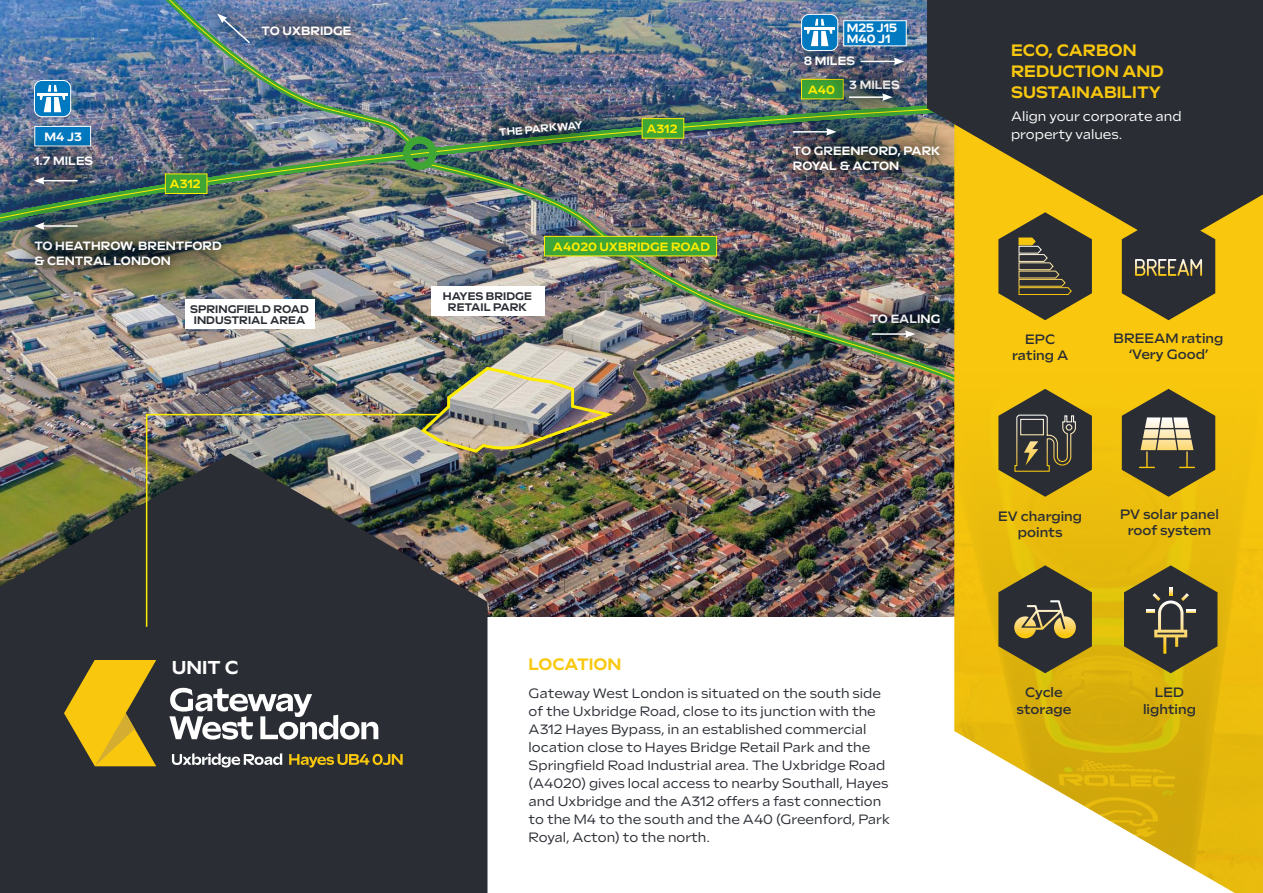
<style>
.page{position:relative;width:1263px;height:893px;background:#fff}
.page>*{position:absolute;margin:0;border:0;box-sizing:border-box;transform-origin:0 0}
.t1{font:700 18.6px "Sculpin";color:#fff}
.t2{font:700 16.5px/21px "Sculpin";color:#f9c80e}
.t3{font:13.5px/18px "Sculpin";color:#2a2d34}
.t4{font:500 13.5px/16.2px "Sculpin";color:#2a2d34;text-align:center}
.t5{font:13.5px/18px "Sculpin";color:#fff}
.t6{font:700 12px/15px "Sculpin";color:#fff}
.t7{font:700 12px "Sculpin";color:#ffed00}
.t8{font:700 10.95px "Sculpin";color:#2a2d34}
.t9{font:700 10.5px "Sculpin";color:#fff}
</style>
<div class="page">
<img style="left:0;top:0;width:954px;height:618px">
<img style="left:0;top:98px;width:927px;height:133px">
<img style="left:0;top:105px;width:927px;height:118px">
<img style="left:420px;top:158px;width:534px;height:239px">
<img style="left:426px;top:163px;width:528px;height:227px">
<img style="left:954px;top:277px;width:309px;height:616px">
<svg style="left:927px;top:0;width:336px;height:248px;background:#494430"></svg>
<svg style="left:0;top:453px;width:487px;height:440px;background:#333635"></svg>
<svg style="left:998px;top:212px;width:94px;height:108px;background:#6b5f2d"></svg>
<svg style="left:1122px;top:212px;width:93px;height:108px;background:#524c32"></svg>
<svg style="left:1122px;top:389px;width:93px;height:108px;background:#796c3a"></svg>
<svg style="left:998px;top:389px;width:94px;height:108px;background:#695d2d"></svg>
<div style="left:1020px;top:419px;width:24px;height:16px;border:1px solid #fff"></div>
<div style="left:1066px;top:424px;width:6px;height:7px;border:1px solid #fff;border-radius:50%"></div>
<svg style="left:998px;top:565px;width:94px;height:108px;background:#6c5f2e"></svg>
<div style="left:165px;top:174px;width:42px;height:20px;background:#3fa535;border:1px solid #ffed00"></div>
<div style="left:642px;top:118px;width:42px;height:21px;background:#3fa535;border:1px solid #ffed00"></div>
<div style="left:34px;top:126px;width:57px;height:20px;background:#0079c0;border:1px solid #fff"></div>
<div style="left:431px;top:286px;width:113px;height:30px;background:#fff"></div>
<div style="left:185px;top:299px;width:130px;height:30px;background:#fff"></div>
<div style="left:801px;top:79px;width:42px;height:20px;background:#3fa535;border:1px solid #ffed00"></div>
<div style="left:13px;top:133px;width:102px;height:55px;background:#000;opacity:.75"></div>
<div style="left:827px;top:57px;width:94px;height:55px;background:#000;opacity:.75"></div>
<div style="left:782px;top:33px;width:94px;height:55px;background:#000;opacity:.75"></div>
<div style="left:13px;top:218px;width:231px;height:70px;background:#000;opacity:.75"></div>
<div style="left:771px;top:123px;width:191px;height:71px;background:#000;opacity:.75"></div>
<div style="left:848px;top:291px;width:114px;height:55px;background:#000;opacity:.75"></div>
<div style="left:477px;top:99px;width:127px;height:59px;background:#000;opacity:.75"></div>
<div style="left:13px;top:155px;width:86px;height:51px;background:#000;opacity:.75"></div>
<hr style="left:42px;top:180px;width:36px;height:1px;background:#fff">
<svg style="left:34px;top:177px;width:11px;height:8px"></svg>
<div style="left:13px;top:200px;width:86px;height:52px;background:#000;opacity:.75"></div>
<hr style="left:42px;top:225px;width:36px;height:2px;background:#fff">
<svg style="left:34px;top:222px;width:11px;height:8px"></svg>
<div style="left:827px;top:71px;width:86px;height:52px;background:#000;opacity:.75"></div>
<hr style="left:849px;top:96px;width:35px;height:2px;background:#fff">
<svg style="left:882px;top:93px;width:11px;height:8px"></svg>
<div style="left:839px;top:36px;width:86px;height:51px;background:#000;opacity:.75"></div>
<hr style="left:861px;top:61px;width:35px;height:1px;background:#fff">
<svg style="left:894px;top:58px;width:10px;height:7px"></svg>
<div style="left:771px;top:106px;width:86px;height:51px;background:#000;opacity:.75"></div>
<hr style="left:793px;top:131px;width:35px;height:2px;background:#fff">
<svg style="left:826px;top:128px;width:10px;height:8px"></svg>
<div style="left:850px;top:308px;width:86px;height:52px;background:#000;opacity:.75"></div>
<hr style="left:872px;top:333px;width:35px;height:2px;background:#fff">
<svg style="left:905px;top:330px;width:10px;height:8px"></svg>
<svg style="left:1124px;top:565px;width:93px;height:108px;background:#655a30"></svg>
<div style="left:34px;top:80px;width:37px;height:37px;background:#0079c0;border-radius:8px"></div>
<div style="left:34px;top:80px;width:37px;height:37px;border:1px solid #fff;border-radius:8px"></div>
<hr style="left:37px;top:93px;width:31px;height:3px;background:#fff">
<svg style="left:39px;top:85px;width:27px;height:27px"></svg>
<img style="left:143px;top:0;width:275px;height:150px">
<div style="left:403px;top:136px;width:34px;height:34px;border:8px solid #3fa535;border-radius:50%"></div>
<div style="left:544px;top:236px;width:173px;height:20px;background:#3fa535;border:1px solid #ffed00"></div>
<div style="left:802px;top:14px;width:36px;height:37px;background:#0079c0;border-radius:8px"></div>
<div style="left:801px;top:14px;width:37px;height:37px;border:1px solid #fff;border-radius:8px"></div>
<hr style="left:804px;top:27px;width:31px;height:2px;background:#fff">
<svg style="left:806px;top:19px;width:27px;height:27px"></svg>
<div style="left:843px;top:20px;width:64px;height:26px;background:#0079c0;border:1px solid #fff"></div>
<img style="left:419px;top:365px;width:199px;height:89px">
<svg style="left:169px;top:688px;width:209px;height:52px"></svg>
<svg style="left:172px;top:753px;width:110px;height:14px"></svg>
<svg style="left:289px;top:754px;width:114px;height:13px"></svg>
<svg style="left:64px;top:660px;width:92px;height:106px;background:#b2931c"></svg>
<img style="left:145px;top:413px;width:297px;height:215px">
<p class="t6" style="left:44px;top:129px;width:39px">M4 J3</p>
<p class="t6" style="left:34px;top:154px;width:61px">1.7 MILES</p>
<p class="t7" style="left:170px;top:177px;width:33px">A312</p>
<p class="t6" style="left:34px;top:239px;width:189px">TO HEATHROW, BRENTFORD &amp; CENTRAL LONDON</p>
<p class="t6" style="left:262px;top:24px;width:91px">TO UXBRIDGE</p>
<p class="t9" style="left:499px;top:126px;width:85px;rotate:-5deg">THE PARKWAY</p>
<p class="t7" style="left:646px;top:122px;width:33px">A312</p>
<p class="t8" style="left:443px;top:289px;width:91px">HAYES BRIDGE</p>
<p class="t7" style="left:553px;top:240px;width:159px">A4020 UXBRIDGE ROAD</p>
<p class="t8" style="left:190px;top:302px;width:120px">SPRINGFIELD ROAD</p>
<p class="t8" style="left:448px;top:300px;width:81px">RETAIL PARK</p>
<p class="t8" style="left:194px;top:313px;width:113px">INDUSTRIAL AREA</p>
<p class="t6" style="left:847px;top:23px;width:52px;line-height:10.5px">M25 J15<br>M40 J1</p>
<p class="t6" style="left:804px;top:53px;width:53px">8 MILES</p>
<p class="t7" style="left:808px;top:83px;width:29px">A40</p>
<p class="t6" style="left:849px;top:77px;width:52px">3 MILES</p>
<p class="t6" style="left:793px;top:144px;width:149px">TO GREENFORD, PARK<br>ROYAL &amp; ACTON</p>
<p class="t6" style="left:870px;top:312px;width:72px">TO EALING</p>
<h1 class="t1" style="left:172px;top:656px;width:69px">UNIT C</h1>
<p class="t2" style="left:529px;top:654px;width:94px">LOCATION</p>
<p class="t3" style="left:529px;top:684px;width:363px">Gateway West London is situated on the south side of the Uxbridge Road, close to its junction with the A312 Hayes Bypass, in an established commercial location close to Hayes Bridge Retail Park and the Springfield Road Industrial area. The Uxbridge Road (A4020) gives local access to nearby Southall, Hayes and Uxbridge and the A312 offers a fast connection to the M4 to the south and the A40 (Greenford, Park Royal, Acton) to the north.</p>
<p class="t2" style="left:1011px;top:39px;width:154px">ECO, CARBON<br>REDUCTION AND<br>SUSTAINABILITY</p>
<p class="t5" style="left:1011px;top:107px;width:172px">Align your corporate and property values.</p>
<p class="t4" style="left:1012px;top:331px;width:58px">EPC rating A</p>
<p class="t4" style="left:1113px;top:330px;width:111px">BREEAM rating ‘Very Good’</p>
<p class="t4" style="left:998px;top:508px;width:85px">EV charging points</p>
<p class="t4" style="left:1120px;top:506px;width:100px">PV solar panel roof system</p>
<p class="t4" style="left:1016px;top:684px;width:56px">Cycle storage</p>
<p class="t4" style="left:1143px;top:684px;width:54px">LED lighting</p>
</div>
